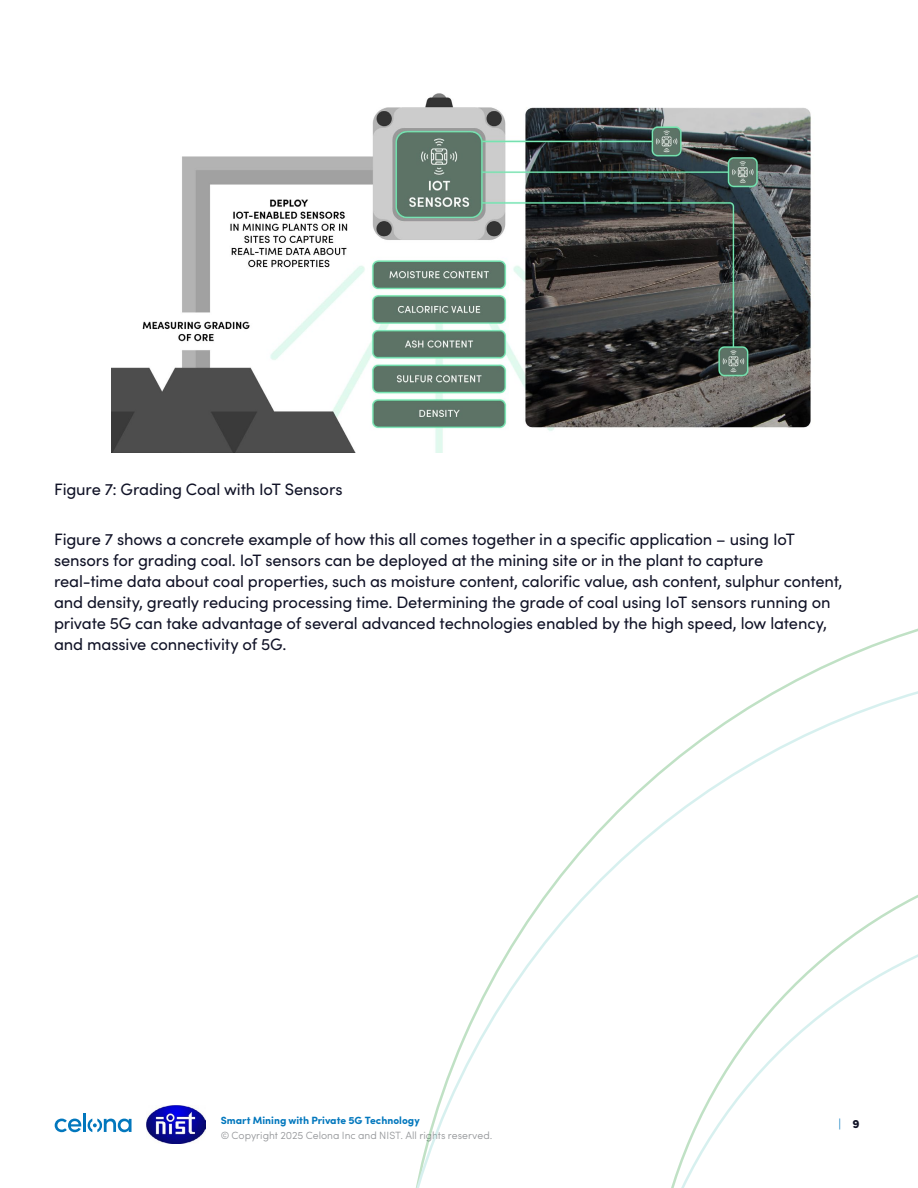
<style>
.page{position:relative;width:918px;height:1188px;background:#fff}
.page>*{position:absolute;margin:0;border:0;box-sizing:border-box;transform-origin:0 0}
.t1{font:16.5px/21px "Sofia Pro";letter-spacing:-.01em;color:#101226}
.t2{font:300 12px "Sofia Pro";color:#0277bd}
.t3{font:300 10.5px "Sofia Pro";color:#939598}
.t4{font:700 10.5px "Sofia Pro";color:#0277bd}
.s1{font-weight:900;color:#101226}
</style>
<div class="page">
<svg style="left:55px;top:1119px;width:26px;height:13px"></svg>
<hr style="left:83px;top:1114px;width:3px;height:18px;background:#0277bd">
<svg style="left:88px;top:1119px;width:44px;height:13px"></svg>
<img style="left:147px;top:1105px;width:58px;height:39px">
<img style="left:112px;top:93px;width:699px;height:360px">
<svg style="left:416px;top:646px;width:502px;height:542px"></svg>
<p class="t1" style="left:54px;top:478px;width:290px">Figure 7: Grading Coal with IoT Sensors</p>
<p class="t1" style="left:54px;top:528px;width:790px">Figure 7 shows a concrete example of how this all comes together in a specific application – using IoT sensors for grading coal. IoT sensors can be deployed at the mining site or in the plant to capture<br>real-time data about coal properties, such as moisture content, calorific value, ash content, sulphur content, and density, greatly reducing processing time. Determining the grade of coal using IoT sensors running on private 5G can take advantage of several advanced technologies enabled by the high speed, low latency, and massive connectivity of 5G.</p>
<p class="t4" style="left:221px;top:1113px;width:201px">Smart Mining with Private 5G Technology</p>
<p class="t3" style="left:221px;top:1127px;width:273px">© Copyright 2025 Celona Inc and NIST. All rights reserved.</p>
<p class="t2" style="left:839px;top:1115px;width:23px">| <span class="s1">9</span></p>
</div>
